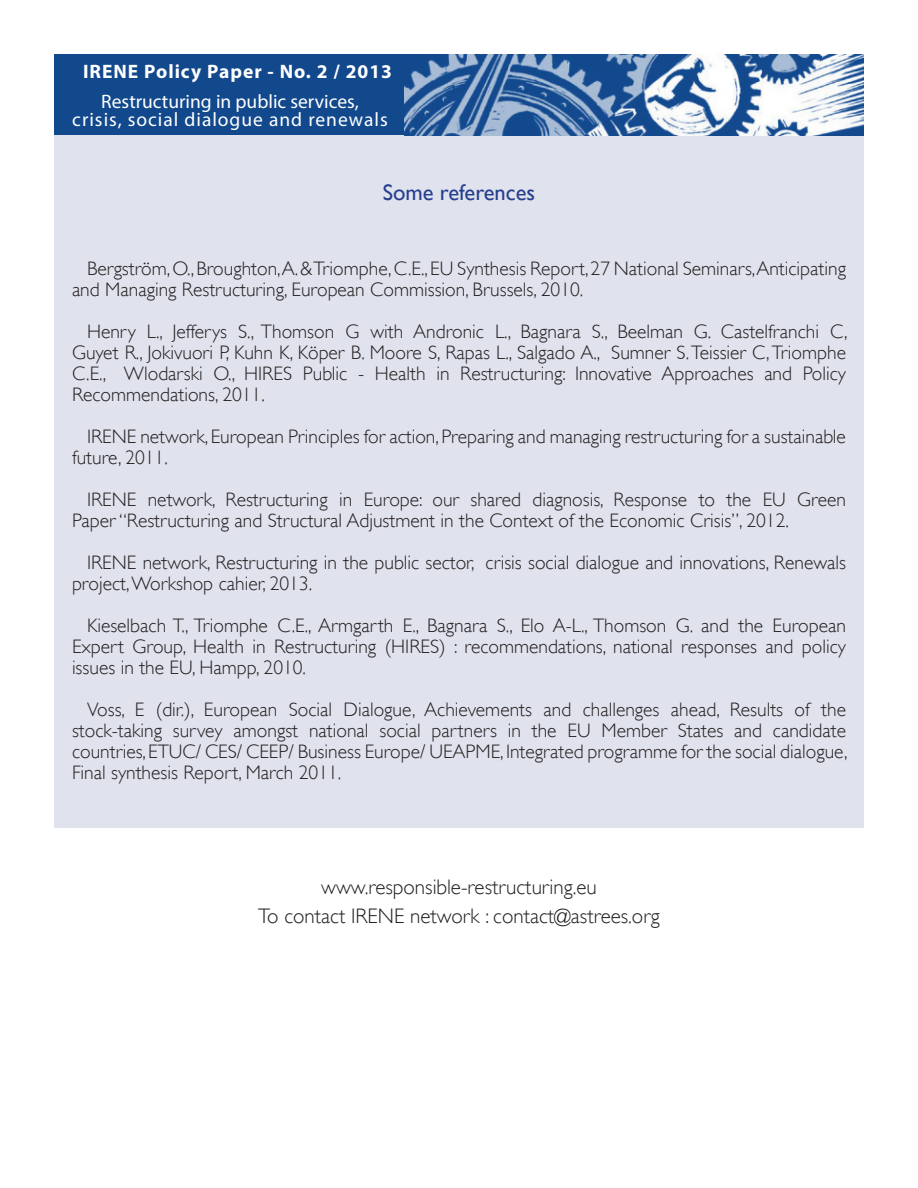
<style>
.page{position:relative;width:918px;height:1188px;background:#fff}
.page>*{position:absolute;margin:0;border:0;box-sizing:border-box;transform-origin:0 0}
.Intertitre{font:22.5px "Gill Sans";color:#253f8e}
.t1{font:300 21px/28.5px "Gill Sans";color:#231f20;text-align:center}
.t2{font:300 19.5px/21px "Gill Sans";color:#231f20}
.t3{font:19.5px/30px "Myriad Pro";color:#fff}
.t4{font:19.5px "Myriad Pro";letter-spacing:.04em;color:#fff}
.s1{font-weight:700}
</style>
<div class="page">
<div style="left:54px;top:135px;width:810px;height:693px;background:#e0e2ed"></div>
<div style="left:54px;top:54px;width:352px;height:81px;background:#12498d"></div>
<img style="left:404px;top:54px;width:460px;height:81px">
<p class="t3" style="left:101px;top:56px;width:292px;text-indent:-18px"><span class="s1">IRENE Policy Paper - No. 2 / 2013<br></span>Restructuring in public services,</p>
<p class="t4" style="left:72px;top:108px;width:317px">crisis, social dialogue and renewals</p>
<p class="Intertitre" style="left:383px;top:179px;width:154px">Some references</p>
<p class="t2" style="left:72px;top:258px;width:776px;text-indent:15px">Bergström, O., Broughton,A. &amp; Triomphe, C.E., EU Synthesis Report, 27 National Seminars,Anticipating and Managing Restructuring, European Commission, Brussels, 2010.</p>
<p class="t2" style="left:72px;top:321px;width:777px;text-align:justify;text-indent:15px">Henry L., Jefferys S., Thomson G with Andronic L., Bagnara S., Beelman G. Castelfranchi C, Guyet R., Jokivuori P, Kuhn K, Köper B. Moore S, Rapas L., Salgado A., Sumner S. Teissier C, Triomphe C.E., Wlodarski O., HIRES Public - Health in Restructuring: Innovative Approaches and Policy Recommendations, 2011.</p>
<p class="t2" style="left:72px;top:426px;width:776px;text-indent:15px">IRENE network, European Principles for action, Preparing and managing restructuring for a sustainable future, 2011.</p>
<p class="t2" style="left:72px;top:489px;width:776px;text-indent:15px">IRENE network, Restructuring in Europe: our shared diagnosis, Response to the EU Green<br>Paper “Restructuring and Structural Adjustment in the Context of the Economic Crisis”, 2012.</p>
<p class="t2" style="left:72px;top:552px;width:776px;text-indent:15px">IRENE network, Restructuring in the public sector, crisis social dialogue and innovations, Renewals project, Workshop cahier, 2013.</p>
<p class="t2" style="left:72px;top:615px;width:776px;text-align:justify;text-indent:15px">Kieselbach T., Triomphe C.E., Armgarth E., Bagnara S., Elo A-L., Thomson G. and the European Expert Group, Health in Restructuring (HIRES) : recommendations, national responses and policy issues in the EU, Hampp, 2010.</p>
<p class="t2" style="left:72px;top:699px;width:777px;text-align:justify;text-indent:15px">Voss, E (dir.), European Social Dialogue, Achievements and challenges ahead, Results of the stock-taking survey amongst national social partners in the EU Member States and candidate countries, ETUC/ CES/ CEEP/ Business Europe/ UEAPME, Integrated programme for the social dialogue, Final synthesis Report, March 2011.</p>
<p class="t1" style="left:258px;top:873px;width:403px">www.responsible-restructuring.eu<br>To contact IRENE network : contact@astrees.org</p>
</div>
